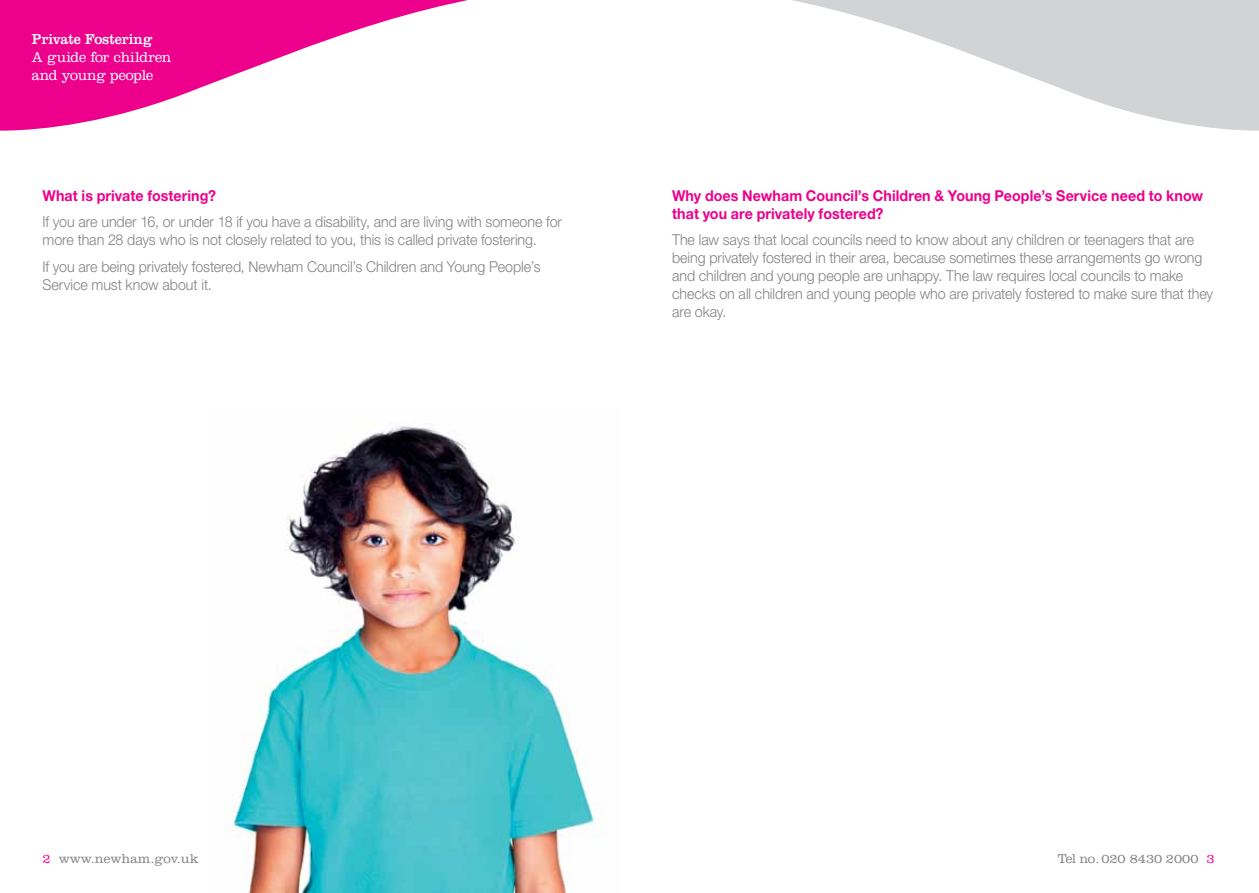
<style>
.page{position:relative;width:1259px;height:893px;background:#fff}
.page>*{position:absolute;margin:0;border:0;box-sizing:border-box;transform-origin:0 0}
.t1{font:300 15px/18px "Helvetica Neue";letter-spacing:-.005em;color:#808285;scale:.95 1}
.t2{font:700 15px/18px "Helvetica Neue";letter-spacing:.005em;color:#ec008c;scale:.95 1}
.t3{font:300 15px/18px "Clarendon";letter-spacing:-.02em;color:#fff;scale:.95 1}
.t4{font:15px "Clarendon";letter-spacing:-.005em;color:#fff;scale:.95 1}
.t5{font:300 13.35px "Clarendon";color:#808285}
.s1{color:#ec008c}
</style>
<div class="page">
<svg style="left:0;top:0;width:468px;height:131px;fill:#ec008c"></svg>
<img style="left:225px;top:424px;width:373px;height:469px">
<svg style="left:792px;top:0;width:467px;height:131px;fill:#d1d3d4"></svg>
<p class="t4" style="left:32px;top:30px;width:128px">Private Fostering</p>
<p class="t3" style="left:32px;top:47px;width:148px">A guide for children and young people</p>
<p class="t2" style="left:43px;top:186px;width:184px">What is private fostering?</p>
<p class="t1" style="left:43px;top:213px;width:548px">If you are under 16, or under 18 if you have a disability, and are living with someone for more than 28 days who is not closely related to you, this is called private fostering.</p>
<p class="t1" style="left:43px;top:257px;width:526px">If you are being privately fostered, Newham Council’s Children and Young People’s<br>Service must know about it.</p>
<p class="t2" style="left:672px;top:186px;width:560px">Why does Newham Council’s Children &amp; Young People’s Service need to know that you are privately fostered?</p>
<p class="t1" style="left:672px;top:231px;width:571px">The law says that local councils need to know about any children or teenagers that are being privately fostered in their area, because sometimes these arrangements go wrong and children and young people are unhappy. The law requires local councils to make checks on all children and young people who are privately fostered to make sure that they are okay.</p>
<p class="t5" style="left:43px;top:851px;width:158px"><span class="s1">2</span> www.newham.gov.uk</p>
<p class="t5" style="left:1058px;top:851px;width:158px">Tel no. 020 8430 2000 <span class="s1">3</span></p>
</div>
